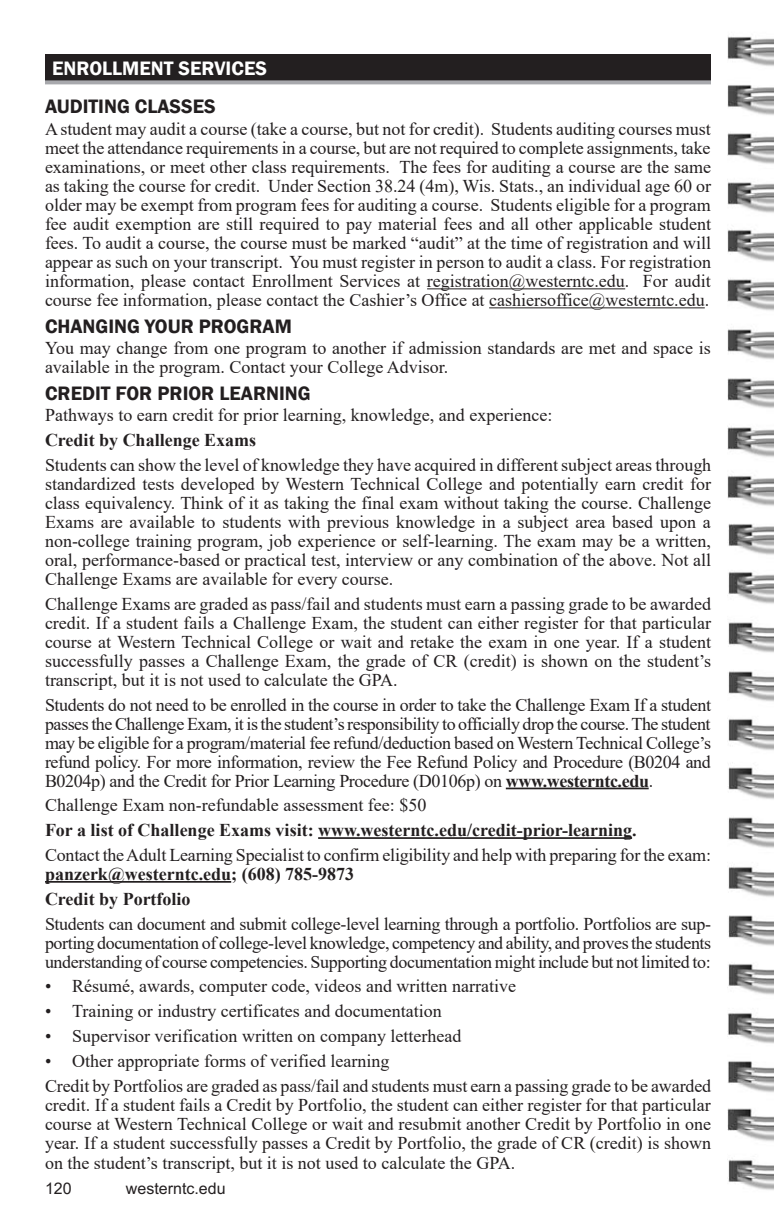
<style>
.page{position:relative;width:774px;height:1224px;background:#fff}
.page>*{position:absolute;margin:0;border:0;box-sizing:border-box;transform-origin:0 0}
.t1{font:600 20px "Franklin Gothic";color:#231f20}
.t2{font:600 20px "Franklin Gothic";color:#fff}
.t3{font:18px/19px "Times New Roman";color:#231f20;text-align:justify}
.t4{font:700 18px/24.8px "Times New Roman";color:#231f20}
.t5{font:16px "Social Custom Footer";color:#231f20}
.t6{font:16px "Arial";color:#231f20}
.s1{font-weight:700}
</style>
<div class="page">
<div style="left:45px;top:54px;width:666px;height:28px;background:#231f20"></div>
<svg style="left:45px;top:80px;width:666px;height:4px;background:#9a9b9e"></svg>
<hr style="left:427px;top:288px;width:198px;height:1px;background:#231f20">
<hr style="left:489px;top:307px;width:216px;height:1px;background:#231f20">
<hr style="left:506px;top:788px;width:143px;height:1px;background:#231f20">
<hr style="left:318px;top:837px;width:314px;height:2px;background:#231f20">
<hr style="left:45px;top:881px;width:186px;height:2px;background:#231f20">
<img style="left:728px;top:36px;width:46px;height:1154px">
<p class="t2" style="left:52px;top:56px;width:216px">ENROLLMENT SERVICES</p>
<p class="t1" style="left:45px;top:94px;width:172px">AUDITING CLASSES</p>
<p class="t3" style="left:45px;top:119px;width:668px">A student may audit a course (take a course, but not for credit). Students auditing courses must meet the attendance requirements in a course, but are not required to complete assignments, take examinations, or meet other class requirements. The fees for auditing a course are the same as taking the course for credit. Under Section 38.24 (4m), Wis. Stats., an individual age 60 or older may be exempt from program fees for auditing a course. Students eligible for a program fee audit exemption are still required to pay material fees and all other applicable student fees. To audit a course, the course must be marked “audit” at the time of registration and will appear as such on your transcript. You must register in person to audit a class. For registration information, please contact Enrollment Services at registration@westerntc.edu. For audit course fee information, please contact the Cashier’s Office at cashiersoffice@westerntc.edu.</p>
<p class="t1" style="left:45px;top:314px;width:248px">CHANGING YOUR PROGRAM</p>
<p class="t3" style="left:45px;top:338px;width:668px">You may change from one program to another if admission standards are met and space is available in the program. Contact your College Advisor.</p>
<p class="t1" style="left:45px;top:381px;width:267px">CREDIT FOR PRIOR LEARNING</p>
<p class="t3" style="left:45px;top:405px;width:509px">Pathways to earn credit for prior learning, knowledge, and experience:</p>
<p class="t4" style="left:45px;top:427px;width:213px">Credit by Challenge Exams</p>
<p class="t3" style="left:45px;top:455px;width:668px">Students can show the level of knowledge they have acquired in different subject areas through standardized tests developed by Western Technical College and potentially earn credit for class equivalency. Think of it as taking the final exam without taking the course. Challenge Exams are available to students with previous knowledge in a subject area based upon a non-college training program, job experience or self-learning. The exam may be a written, oral, performance-based or practical test, interview or any combination of the above. Not all Challenge Exams are available for every course.</p>
<p class="t3" style="left:45px;top:594px;width:668px">Challenge Exams are graded as pass/fail and students must earn a passing grade to be awarded credit. If a student fails a Challenge Exam, the student can either register for that particular course at Western Technical College or wait and retake the exam in one year. If a student successfully passes a Challenge Exam, the grade of CR (credit) is shown on the student’s transcript, but it is not used to calculate the GPA.</p>
<p class="t3" style="left:45px;top:695px;width:668px">Students do not need to be enrolled in the course in order to take the Challenge Exam If a student passes the Challenge Exam, it is the student’s responsibility to officially drop the course. The student may be eligible for a program/material fee refund/deduction based on Western Technical College’s refund policy. For more information, review the Fee Refund Policy and Procedure (B0204 and B0204p) and the Credit for Prior Learning Procedure (D0106p) on <span class="s1">www.westerntc.edu</span>.</p>
<p class="t3" style="left:45px;top:795px;width:383px">Challenge Exam non-refundable assessment fee: $50</p>
<p class="t4" style="left:45px;top:817px;width:593px">For a list of Challenge Exams visit: www.westerntc.edu/credit-prior-learning.</p>
<p class="t3" style="left:45px;top:845px;width:668px">Contact theAdult Learning Specialist to confirm eligibility and help with preparing for the exam:</p>
<p class="t4" style="left:45px;top:861px;width:311px">panzerk@westerntc.edu; (608) 785-9873<br>Credit by Portfolio</p>
<p class="t3" style="left:45px;top:914px;width:668px">Students can document and submit college-level learning through a portfolio. Portfolios are sup&shy;porting documentation of college-level knowledge, competency and ability, and proves the students understanding of course competencies. Supporting documentation might include but not limited to:</p>
<p class="t3" style="left:45px;top:976px;width:473px">• Résumé, awards, computer code, videos and written narrative</p>
<p class="t3" style="left:45px;top:1001px;width:398px">• Training or industry certificates and documentation</p>
<p class="t3" style="left:45px;top:1026px;width:418px">• Supervisor verification written on company letterhead</p>
<p class="t3" style="left:45px;top:1048px;width:668px;line-height:24.8px">• Other appropriate forms of verified learning<br>Credit by Portfolios are graded as pass/fail and students must earn a passing grade to be awarded</p>
<p class="t3" style="left:45px;top:1095px;width:668px">credit. If a student fails a Credit by Portfolio, the student can either register for that particular course at Western Technical College or wait and resubmit another Credit by Portfolio in one</p>
<p class="t3" style="left:45px;top:1132px;width:668px;line-height:20px">year. If a student successfully passes a Credit by Portfolio, the grade of CR (credit) is shown on the student’s transcript, but it is not used to calculate the GPA.</p>
<p class="t6" style="left:45px;top:1177px;width:28px">120</p>
<p class="t5" style="left:126px;top:1177px;width:101px">westerntc.edu</p>
</div>
